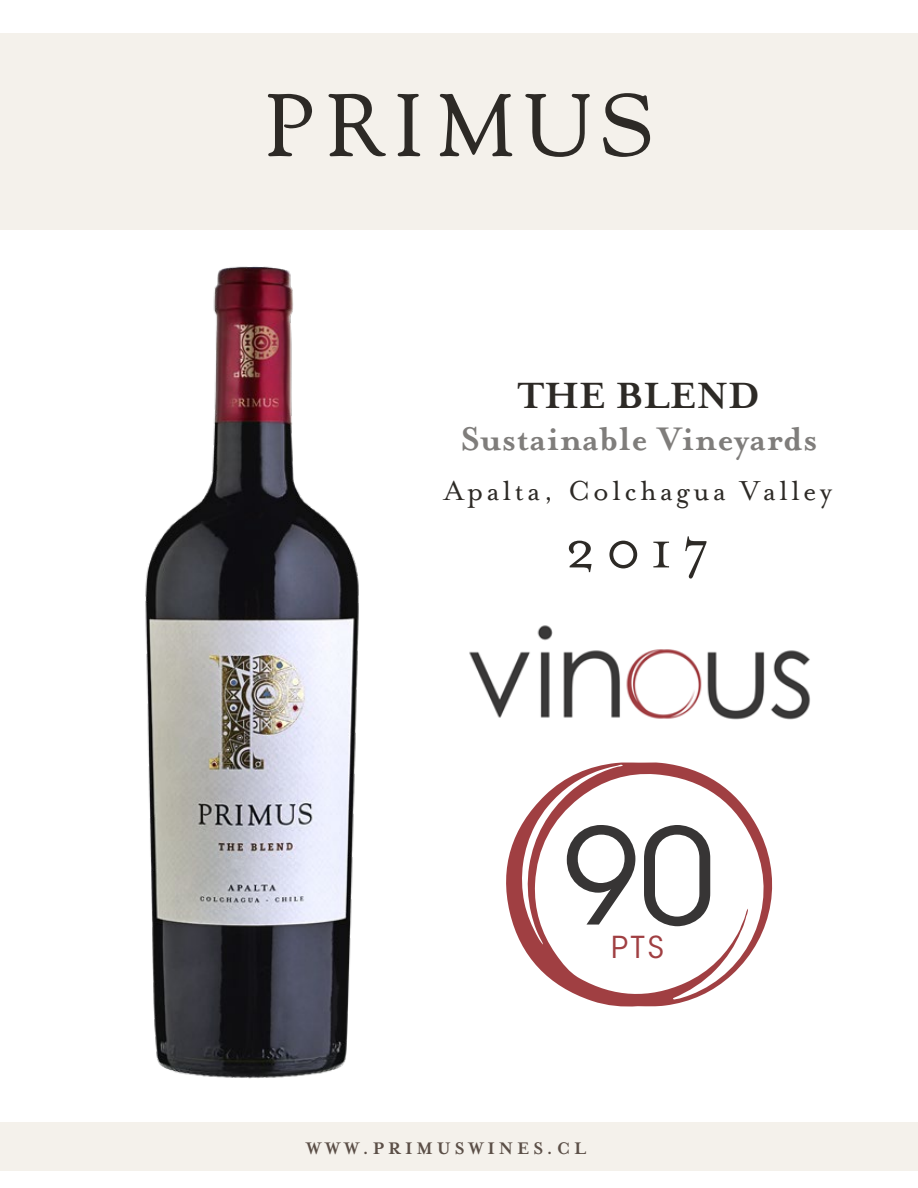
<style>
.page{position:relative;width:918px;height:1188px;background:#fff}
.page>*{position:absolute;margin:0;border:0;box-sizing:border-box;transform-origin:0 0}
.t1{font:132.15px "ITC Avant Garde Std";color:#373535}
.t2{font:59.55px "Mrs Eaves OT";color:#2d2a26}
.t3{font:700 42px "Mrs Eaves OT";color:#2d2a26}
.t4{font:700 37.5px "Mrs Eaves OT";letter-spacing:.02em;color:#7f7d7b}
.t5{font:31.5px "Mrs Eaves OT";letter-spacing:.11em;color:#2d2a26}
.t6{font:30px "ITC Avant Garde Std";color:#a03f42}
.t7{font:700 19.35px "Mrs Eaves OT";letter-spacing:.2em;color:#5b4f47}
</style>
<div class="page">
<div style="left:0;top:33px;width:918px;height:197px;background:#f4f1eb"></div>
<div style="left:0;top:1123px;width:918px;height:48px;background:#f4f1eb"></div>
<svg style="left:328px;top:94px;width:58px;height:62px"></svg>
<svg style="left:440px;top:94px;width:72px;height:62px"></svg>
<svg style="left:525px;top:94px;width:65px;height:63px"></svg>
<svg style="left:268px;top:94px;width:44px;height:62px"></svg>
<svg style="left:397px;top:94px;width:23px;height:62px"></svg>
<svg style="left:603px;top:93px;width:47px;height:64px"></svg>
<img style="left:145px;top:266px;width:214px;height:813px">
<svg style="left:506px;top:762px;width:267px;height:245px"></svg>
<img style="left:469px;top:625px;width:341px;height:95px">
<h3 class="t3" style="left:518px;top:371px;width:245px">THE BLEND</h3>
<p class="t4" style="left:461px;top:417px;width:358px">Sustainable Vineyards</p>
<p class="t5" style="left:444px;top:473px;width:389px">Apalta, Colchagua Valley</p>
<h2 class="t2" style="left:565px;top:516px;width:146px">2017</h2>
<h1 class="t1" style="left:563px;top:797px;width:154px">90</h1>
<p class="t6" style="left:611px;top:929px;width:54px">PTS</p>
<p class="t7" style="left:306px;top:1137px;width:282px">WWW.PRIMUSWINES.CL</p>
</div>
